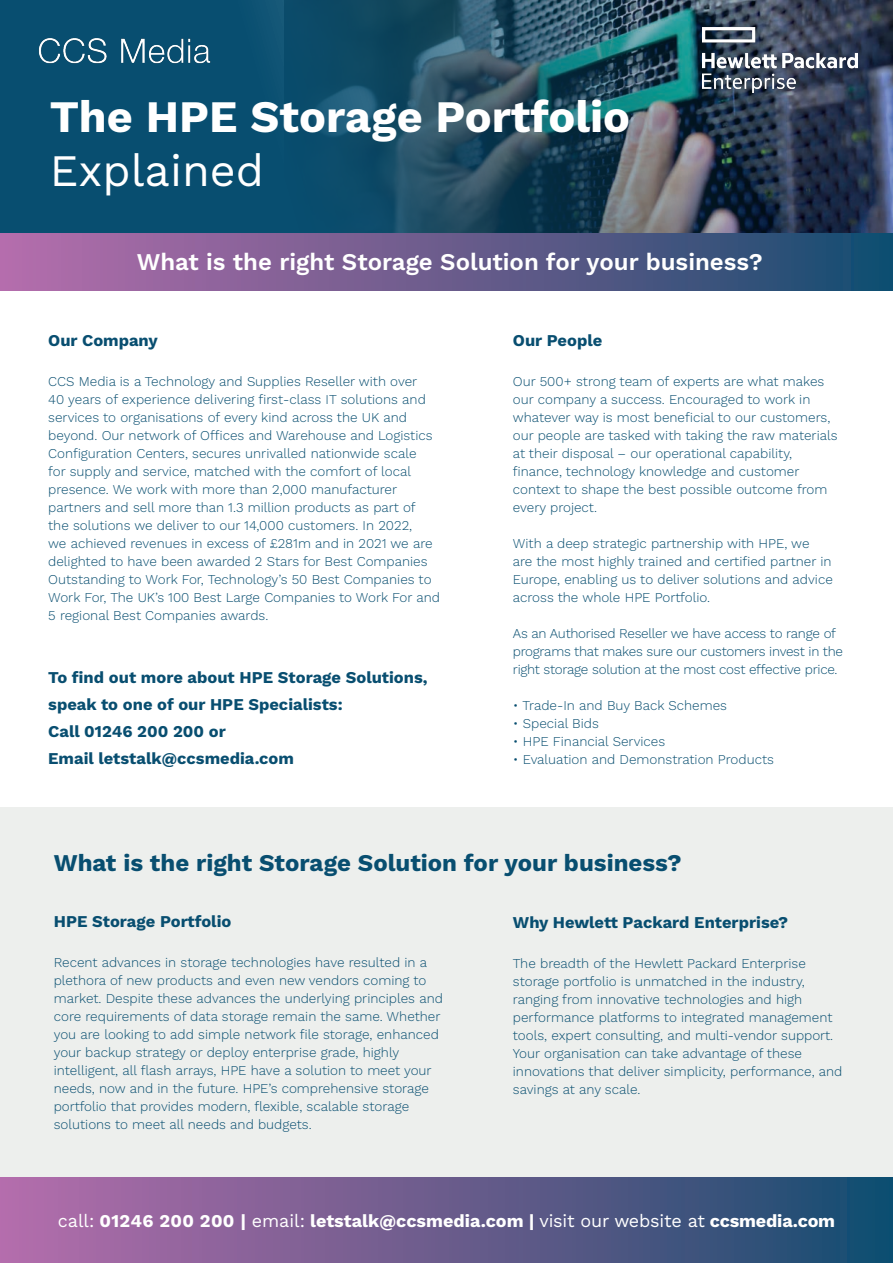
<style>
.page{position:relative;width:893px;height:1263px;background:#fff}
.page>*{position:absolute;margin:0;border:0;box-sizing:border-box;transform-origin:0 0}
.t1{font:700 45px/54px "Work Sans";color:#fff}
.t2{font:600 24px "Work Sans";color:#fff}
.t3{font:700 24px "Work Sans";color:#084e70}
.t4{font:700 18px "Work Sans";color:#fff}
.t5{font:700 16.5px/27px "Work Sans";color:#084e70}
.t6{font:300 13.5px/18px "Work Sans";color:#084e70}
.t7{font:300 13.5px/18px "Work Sans";letter-spacing:-.02em;color:#084e70}
.s1{font-weight:400}
</style>
<div class="page">
<div style="left:0;top:808px;width:893px;height:455px;background:#edefed"></div>
<img style="left:787px;top:0;width:106px;height:234px">
<img style="left:0;top:0;width:787px;height:234px">
<img style="left:702px;top:28px;width:155px;height:65px">
<img style="left:10px;top:15px;width:219px;height:73px">
<div style="left:1px;top:234px;width:892px;height:57px;background:linear-gradient(to right,#b86dab,#184c6f)"></div>
<div style="left:0;top:1177px;width:893px;height:86px;background:linear-gradient(to right,#b76cab,#174c6f)"></div>
<p class="t1" style="left:50px;top:88px;width:582px">The HPE Storage Portfolio<br><span class="s1">Explained</span></p>
<p class="t2" style="left:137px;top:244px;width:627px">What is the right Storage Solution for your business?</p>
<p class="t5" style="left:48px;top:326px;width:111px">Our Company</p>
<p class="t6" style="left:48px;top:372px;width:393px">CCS Media is a Technology and Supplies Reseller with over<br>40 years of experience delivering first-class IT solutions and services to organisations of every kind across the UK and beyond. Our network of Offices and Warehouse and Logistics Configuration Centers, secures unrivalled nationwide scale<br>for supply and service, matched with the comfort of local presence. We work with more than 2,000 manufacturer partners and sell more than 1.3 million products as part of<br>the solutions we deliver to our 14,000 customers. In 2022,<br>we achieved revenues in excess of £281m and in 2021 we are delighted to have been awarded 2 Stars for Best Companies Outstanding to Work For, Technology’s 50 Best Companies to Work For, The UK’s 100 Best Large Companies to Work For and 5 regional Best Companies awards.</p>
<p class="t5" style="left:48px;top:663px;width:381px">To find out more about HPE Storage Solutions, speak to one of our HPE Specialists:</p>
<p class="t5" style="left:48px;top:717px;width:247px">Call 01246 200 200 or<br>Email letstalk@ccsmedia.com</p>
<p class="t5" style="left:513px;top:326px;width:91px">Our People</p>
<p class="t6" style="left:513px;top:372px;width:326px">Our 500+ strong team of experts are what makes our company a success. Encouraged to work in whatever way is most beneficial to our customers, our people are tasked with taking the raw materials at their disposal – our operational capability, finance, technology knowledge and customer context to shape the best possible outcome from every project.</p>
<p class="t6" style="left:513px;top:534px;width:321px">With a deep strategic partnership with HPE, we<br>are the most highly trained and certified partner in Europe, enabling us to deliver solutions and advice across the whole HPE Portfolio.</p>
<p class="t7" style="left:513px;top:624px;width:332px">As an Authorised Reseller we have access to range of programs that makes sure our customers invest in the right storage solution at the most cost effective price.</p>
<p class="t6" style="left:513px;top:696px;width:216px">• Trade-In and Buy Back Schemes</p>
<p class="t6" style="left:513px;top:714px;width:87px">• Special Bids</p>
<p class="t6" style="left:513px;top:732px;width:154px">• HPE Financial Services</p>
<p class="t6" style="left:513px;top:750px;width:263px">• Evaluation and Demonstration Products</p>
<p class="t3" style="left:54px;top:844px;width:630px">What is the right Storage Solution for your business?</p>
<p class="t5" style="left:54px;top:907px;width:179px">HPE Storage Portfolio</p>
<p class="t6" style="left:54px;top:952px;width:391px">Recent advances in storage technologies have resulted in a plethora of new products and even new vendors coming to market. Despite these advances the underlying principles and core requirements of data storage remain the same. Whether you are looking to add simple network file storage, enhanced your backup strategy or deploy enterprise grade, highly intelligent, all flash arrays, HPE have a solution to meet your needs, now and in the future. HPE’s comprehensive storage portfolio that provides modern, flexible, scalable storage solutions to meet all needs and budgets.</p>
<p class="t5" style="left:513px;top:908px;width:277px">Why Hewlett Packard Enterprise?</p>
<p class="t6" style="left:513px;top:954px;width:331px">The breadth of the Hewlett Packard Enterprise storage portfolio is unmatched in the industry, ranging from innovative technologies and high performance platforms to integrated management tools, expert consulting, and multi-vendor support.<br>Your organisation can take advantage of these innovations that deliver simplicity, performance, and savings at any scale.</p>
<p class="t4" style="left:58px;top:1207px;width:779px"><span class="s1">call:</span> 01246 200 200 | <span class="s1">email:</span> letstalk@ccsmedia.com | <span class="s1">visit our website at</span> ccsmedia.com</p>
</div>
